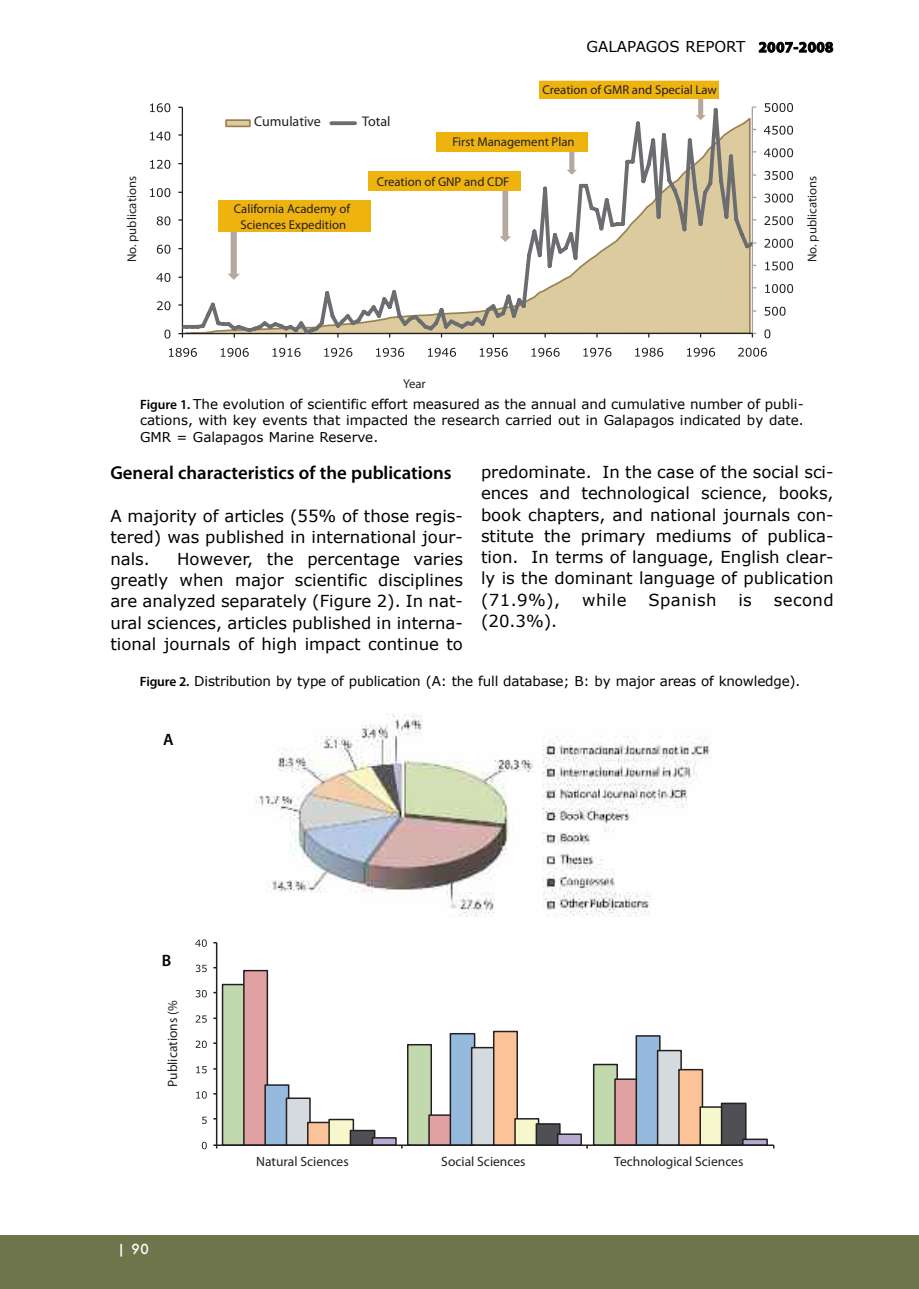
<style>
.page{position:relative;width:919px;height:1289px;background:#fff}
.page>*{position:absolute;margin:0;border:0;box-sizing:border-box;transform-origin:0 0}
.t1{font:600 18.75px "Myriad Pro";color:#000}
.t2{font:16.5px/21.3px "Verdana";color:#000;text-align:justify}
.t3{font:16.5px "Verdana";letter-spacing:.025em;color:#000}
.t4{font:600 16.5px "Myriad Pro";color:#000}
.t5{font:15px "Verdana";color:#000}
.t6{font:14.1px "Myriad Pro";color:#231f20}
.t7{font:13.5px/16.4px "Verdana";letter-spacing:-.01em;color:#000;text-align:justify}
.t8{font:13.5px "Myriad Pro";color:#231f20}
.t9{font:500 13.5px "Futura";color:#fff}
.t10{font:12.75px/15.3px "Myriad Pro";color:#231f20;text-align:center}
.s1{font-family:"Myriad Pro";font-weight:700}
.s2{font-family:"Myriad Pro";font-weight:600}
</style>
<div class="page">
<div style="left:0;top:1234px;width:918px;height:54px;background:#6f754b"></div>
<hr style="left:751px;top:107px;width:2px;height:226px;background:#a0a2a5">
<hr style="left:182px;top:333px;width:570px;height:1px;background:#231f20">
<svg style="left:178px;top:333px;width:5px;height:4px"></svg>
<svg style="left:751px;top:333px;width:5px;height:4px"></svg>
<svg style="left:182px;top:107px;width:570px;height:226px"></svg>
<svg style="left:764px;top:329px;width:6px;height:9px"></svg>
<svg style="left:764px;top:307px;width:21px;height:9px"></svg>
<svg style="left:765px;top:284px;width:28px;height:9px"></svg>
<svg style="left:765px;top:261px;width:28px;height:9px"></svg>
<svg style="left:764px;top:239px;width:29px;height:9px"></svg>
<svg style="left:764px;top:216px;width:29px;height:9px"></svg>
<svg style="left:764px;top:193px;width:29px;height:9px"></svg>
<svg style="left:764px;top:171px;width:29px;height:9px"></svg>
<svg style="left:764px;top:148px;width:29px;height:9px"></svg>
<svg style="left:764px;top:126px;width:29px;height:9px"></svg>
<svg style="left:764px;top:103px;width:29px;height:9px"></svg>
<svg style="left:164px;top:329px;width:6px;height:9px"></svg>
<svg style="left:157px;top:301px;width:13px;height:9px"></svg>
<svg style="left:156px;top:273px;width:14px;height:9px"></svg>
<svg style="left:157px;top:245px;width:13px;height:9px"></svg>
<svg style="left:157px;top:216px;width:13px;height:9px"></svg>
<svg style="left:150px;top:188px;width:20px;height:9px"></svg>
<svg style="left:150px;top:160px;width:20px;height:9px"></svg>
<svg style="left:150px;top:131px;width:20px;height:9px"></svg>
<svg style="left:150px;top:103px;width:20px;height:9px"></svg>
<svg style="left:169px;top:348px;width:28px;height:9px"></svg>
<svg style="left:221px;top:348px;width:28px;height:9px"></svg>
<svg style="left:272px;top:348px;width:28px;height:9px"></svg>
<svg style="left:324px;top:348px;width:28px;height:9px"></svg>
<svg style="left:376px;top:348px;width:28px;height:9px"></svg>
<svg style="left:428px;top:348px;width:28px;height:9px"></svg>
<svg style="left:480px;top:348px;width:28px;height:9px"></svg>
<svg style="left:531px;top:348px;width:28px;height:9px"></svg>
<svg style="left:583px;top:348px;width:28px;height:9px"></svg>
<svg style="left:635px;top:348px;width:28px;height:9px"></svg>
<svg style="left:687px;top:348px;width:28px;height:9px"></svg>
<svg style="left:738px;top:348px;width:28px;height:9px"></svg>
<div style="left:218px;top:103px;width:162px;height:41px;background:#fff"></div>
<div style="left:226px;top:120px;width:24px;height:6px;background:#dbcb9f"></div>
<div style="left:225px;top:119px;width:26px;height:8px;border:2px solid #9a8153"></div>
<svg style="left:331px;top:121px;width:24px;height:4px"></svg>
<svg style="left:499px;top:191px;width:12px;height:51px"></svg>
<div style="left:368px;top:171px;width:152px;height:20px;background:#efb310"></div>
<svg style="left:227px;top:231px;width:13px;height:49px"></svg>
<div style="left:218px;top:200px;width:152px;height:31px;background:#efb310"></div>
<svg style="left:566px;top:152px;width:11px;height:23px"></svg>
<div style="left:436px;top:133px;width:152px;height:19px;background:#efb310"></div>
<svg style="left:695px;top:99px;width:10px;height:21px"></svg>
<div style="left:540px;top:81px;width:178px;height:18px;background:#efb310"></div>
<img style="left:255px;top:713px;width:456px;height:204px">
<svg style="left:221px;top:983px;width:21px;height:161px"></svg>
<svg style="left:242px;top:969px;width:27px;height:175px"></svg>
<hr style="left:216px;top:942px;width:1px;height:203px;background:#231f20">
<hr style="left:217px;top:1144px;width:556px;height:1px;background:#231f20">
<svg style="left:264px;top:1029px;width:510px;height:119px"></svg>
<svg style="left:202px;top:1141px;width:5px;height:8px"></svg>
<svg style="left:202px;top:1116px;width:5px;height:7px"></svg>
<svg style="left:196px;top:1091px;width:11px;height:7px"></svg>
<svg style="left:196px;top:1066px;width:11px;height:7px"></svg>
<svg style="left:196px;top:1040px;width:11px;height:8px"></svg>
<svg style="left:196px;top:1015px;width:11px;height:7px"></svg>
<svg style="left:196px;top:990px;width:11px;height:7px"></svg>
<svg style="left:196px;top:964px;width:11px;height:8px"></svg>
<svg style="left:195px;top:939px;width:12px;height:7px"></svg>
<p class="t5" style="left:586px;top:37px;width:248px">GALAPAGOS REPORT <span class="s1">2007-2008</span></p>
<p class="t10" style="left:125px;top:262px;width:88px;rotate:-90deg">No. publicat oi ns</p>
<p class="t6" style="left:254px;top:116px;width:68px">Cumulative</p>
<p class="t6" style="left:362px;top:116px;width:30px">Total</p>
<p class="t10" style="left:542px;top:83px;width:176px">Creation of GMR and Special Law</p>
<p class="t10" style="left:452px;top:135px;width:124px">First Management Plan</p>
<p class="t10" style="left:234px;top:202px;width:118px">California Academy of<br>Sciences Expedition</p>
<p class="t10" style="left:376px;top:175px;width:134px">Creation of GNP and CDF</p>
<p class="t10" style="left:403px;top:377px;width:24px">Year</p>
<p class="t10" style="left:805px;top:262px;width:88px;rotate:-90deg">No. publicat oi ns</p>
<p class="t7" style="left:140px;top:395px;width:665px"><span class="s2">Figure 1.</span> The evolution of scientific effort measured as the annual and cumulative number of publi&shy;cations, with key events that impacted the research carried out in Galapagos indicated by date.<br>GMR = Galapagos Marine Reserve.</p>
<p class="t1" style="left:110px;top:466px;width:343px">General characteristics of the publications</p>
<p class="t2" style="left:110px;top:505px;width:354px">A majority of articles (55% of those regis&shy;tered) was published in international jour&shy;nals.</p>
<p class="t2" style="left:110px;top:547px;width:354px;text-indent:67px">However, the percentage varies greatly when major scientific disciplines are analyzed separately (Figure 2). In nat&shy;ural sciences, articles published in interna&shy;tional journals of high impact continue to</p>
<p class="t2" style="left:481px;top:460px;width:354px">predominate. In the case of the social sci&shy;ences and technological science, books, book chapters, and national journals con&shy;stitute the primary mediums of publica&shy;tion. In terms of language, English clear&shy;ly is the dominant language of publication (71.9%),</p>
<p class="t2" style="left:582px;top:588px;width:46px">while</p>
<p class="t3" style="left:648px;top:589px;width:69px">Spanish</p>
<p class="t2" style="left:738px;top:588px;width:15px">is</p>
<p class="t2" style="left:773px;top:588px;width:61px">second</p>
<p class="t2" style="left:481px;top:610px;width:78px">(20.3%).</p>
<p class="t7" style="left:140px;top:672px;width:662px"><span class="s2">Figure 2.</span> Distribution by type of publication (A: the full database; B: by major areas of knowledge).</p>
<p class="t4" style="left:163px;top:733px;width:12px">A</p>
<p class="t4" style="left:162px;top:954px;width:11px">B</p>
<p class="t8" style="left:168px;top:1086px;width:88px;rotate:-90deg">Publications (%</p>
<p class="t9" style="left:117px;top:1239px;width:33px">| 90</p>
<p class="t8" style="left:256px;top:1156px;width:94px">Natural Sciences</p>
<p class="t8" style="left:441px;top:1156px;width:86px">Social Sciences</p>
<p class="t8" style="left:614px;top:1156px;width:131px">Technological Sciences</p>
</div>
